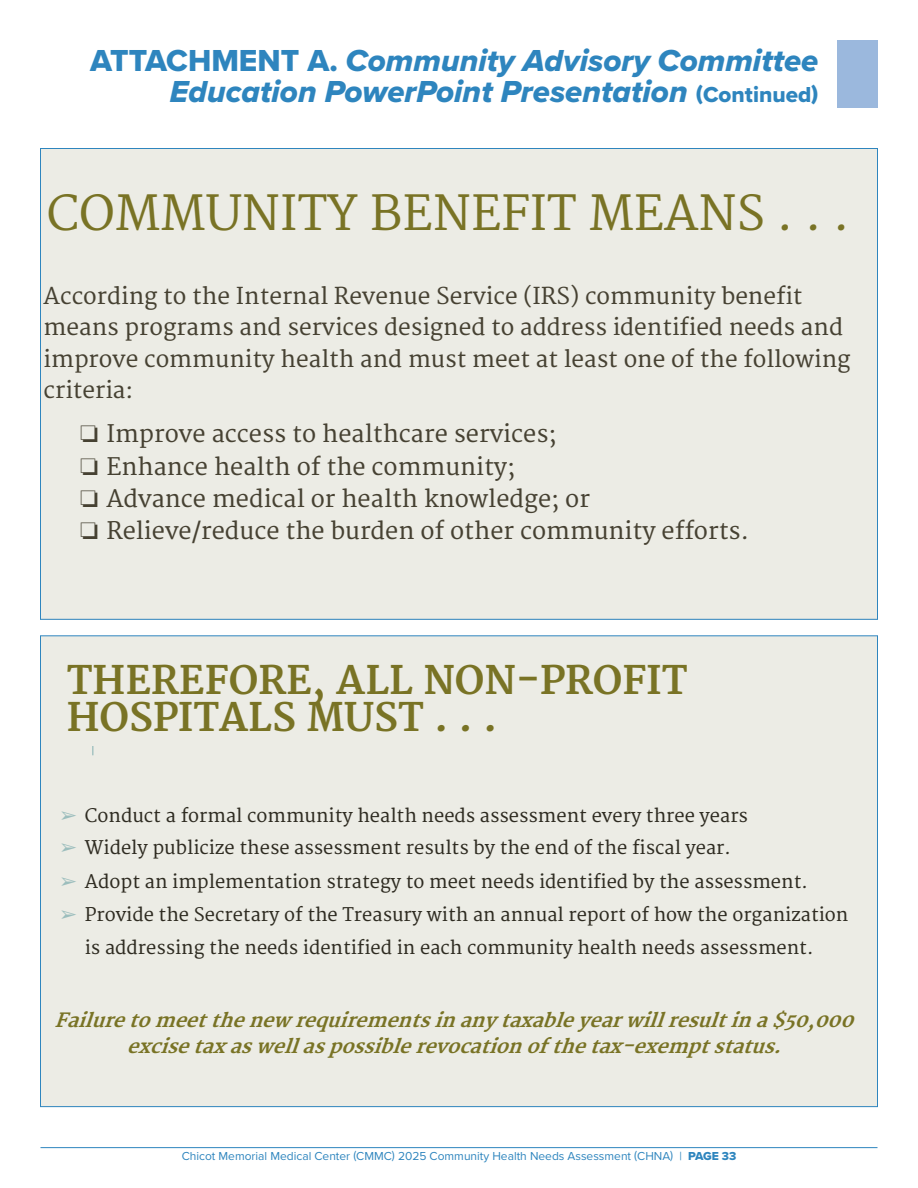
<style>
.page{position:relative;width:918px;height:1188px;background:#fff}
.page>*{position:absolute;margin:0;border:0;box-sizing:border-box;transform-origin:0 0}
.t1{font:47.1px "Merriweather";color:#797325}
.t2{font:700 38.4px/36.6px "Merriweather";color:#797325}
.t3{font:31.5px/31.5px "Proxima Nova Extrabld It";color:#2e85be;text-align:right}
.t4{font:23.55px/32.5px "Merriweather";color:#464132}
.t5{font:22.65px/31.3px "Merriweather";color:#464132}
.t6{font:italic 700 19.2px/26.1px "Merriweather";color:#797325;text-align:center}
.t7{font:18.3px/33px "Merriweather";color:#2e2b21;text-align:center}
.t8{font:12px "Proxima Nova";color:#2e85be}
.s1{font-family:"Proxima Nova Extrabld"}
.s2{font-family:"Proxima Nova Extrabld";font-size:22.5px}
.s3{color:#9cbebd}
</style>
<div class="page">
<hr style="left:40px;top:1147px;width:838px;height:1px;background:#2e85be">
<div style="left:837px;top:40px;width:41px;height:68px;background:#9bb8dd"></div>
<div style="left:40px;top:148px;width:838px;height:140px;background:#ecece5"></div>
<div style="left:40px;top:277px;width:838px;height:342px;background:#ecece5"></div>
<div style="left:40px;top:636px;width:838px;height:471px;background:#ecece5"></div>
<hr style="left:92px;top:693px;width:1px;height:62px;background:#9cbebd">
<div style="left:61px;top:661px;width:775px;height:85px;background:#ecece5"></div>
<p class="t3" style="left:90px;top:44px;width:730px"><span class="s1">ATTACHMENT A.</span> Community Advisory Committee<br>Education PowerPoint Presentation <span class="s2">(Continued)</span></p>
<p class="t1" style="left:47px;top:186px;width:804px">COMMUNITY BENEFIT MEANS . . .</p>
<p class="t5" style="left:44px;top:281px;width:808px">According to the Internal Revenue Service (IRS) community benefit means programs and services designed to address identified needs and improve community health and must meet at least one of the following criteria:</p>
<p class="t4" style="left:79px;top:418px;width:671px">❏ Improve access to healthcare services;<br>❏ Enhance health of the community;<br>❏ Advance medical or health knowledge; or<br>❏ Relieve/reduce the burden of other community efforts.</p>
<p class="t2" style="left:67px;top:664px;width:622px">THEREFORE, ALL NON-PROFIT<br>HOSPITALS MUST . . .</p>
<p class="t7" style="left:60px;top:800px;width:689px"><span class="s3">➢</span> Conduct a formal community health needs assessment every three years</p>
<p class="t7" style="left:60px;top:832px;width:672px"><span class="s3">➢</span> Widely publicize these assessment results by the end of the fiscal year.</p>
<p class="t7" style="left:60px;top:865px;width:749px"><span class="s3">➢</span> Adopt an implementation strategy to meet needs identified by the assessment.</p>
<p class="t7" style="left:60px;top:899px;width:790px"><span class="s3">➢</span> Provide the Secretary of the Treasury with an annual report of how the organization is addressing the needs identified in each community health needs assessment.</p>
<p class="t6" style="left:55px;top:1008px;width:808px">Failuretomeetthenew requirementsinanytaxableyearwillresultina$50,000 excisetaxaswellaspossiblerevocationofthetax-exemptstatus.</p>
<p class="t8" style="left:182px;top:1147px;width:556px">Chicot Memorial Medical Center (CMMC) 2025 Community Health Needs Assessment (CHNA) | <span class="s1">PAGE 33</span></p>
</div>
